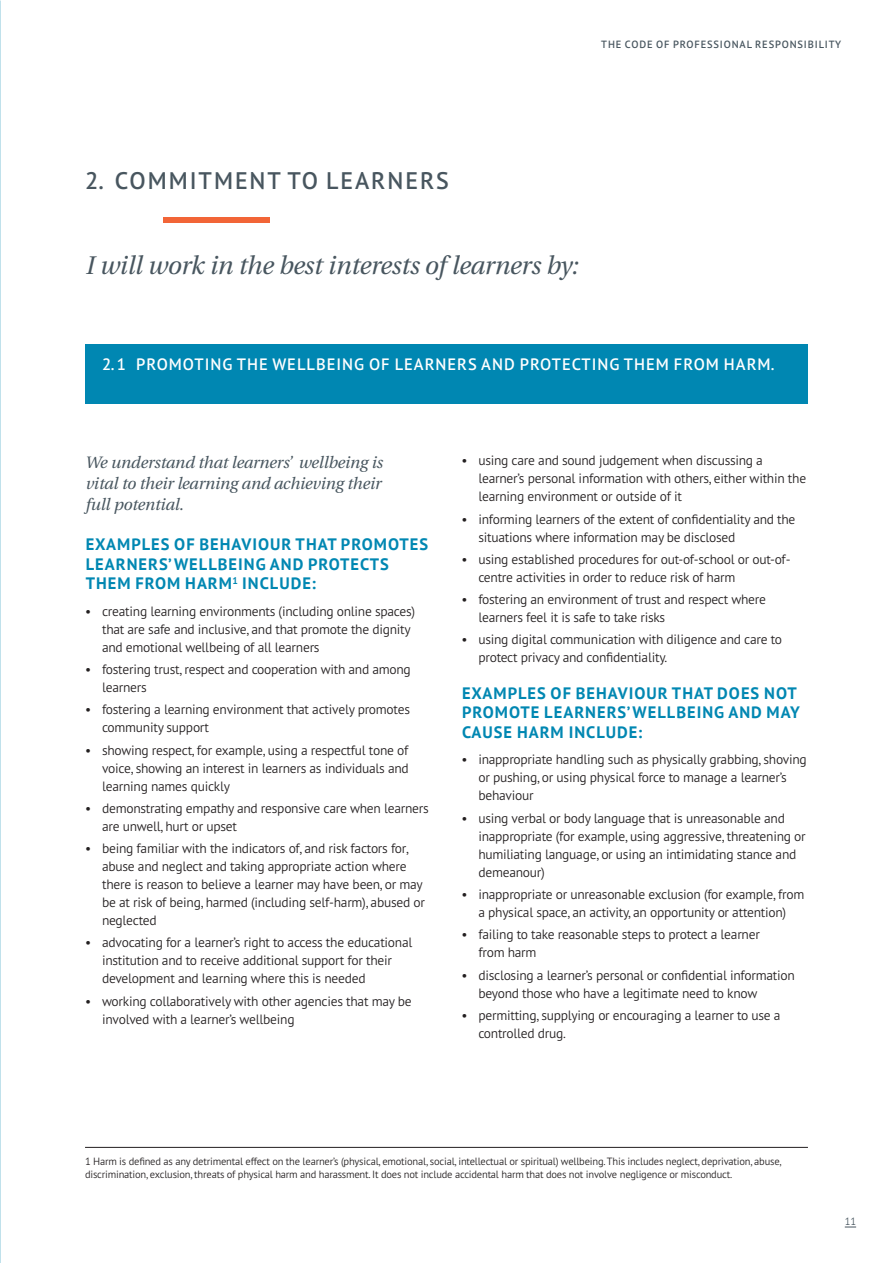
<style>
.page{position:relative;width:893px;height:1263px;background:#fff}
.page>*{position:absolute;margin:0;border:0;box-sizing:border-box;transform-origin:0 0}
.Grey_Promise{font:italic 25.5px "Utopia";letter-spacing:-.01em;color:#48565f}
.head{font:600 24px "PT Sans Pro";letter-spacing:.08em;color:#48565f}
.Sub_head{font:700 16.5px/19.5px "PT Sans";letter-spacing:.06em;color:#0087b2}
.pull_out_no_rule{font:italic 16.5px/21px "Utopia";letter-spacing:-.01em;color:#48565f;text-align:justify}
.Blue_head_panel{font:600 16.5px "PT Sans Pro";letter-spacing:.06em;color:#fff}
.Bullet_copy{font:300 13.5px/18px "PT Sans Pro";letter-spacing:-.02em;color:#231f20}
.Bullet_last{font:300 13.5px/18px "PT Sans Pro";letter-spacing:-.02em;color:#231f20}
.Footnote{font:300 10.5px/13.5px "PT Sans Pro";letter-spacing:-.02em;color:#231f20}
.t1{font:600 10.5px "PT Sans Pro";letter-spacing:.08em;color:#48565f}
.t2{font:300 10.5px "PT Sans Pro";color:#48565f}
</style>
<div class="page">
<div style="left:164px;top:217px;width:106px;height:6px;background:#f26537"></div>
<hr style="left:85px;top:1147px;width:723px;height:1px;background:#231f20">
<div style="left:85px;top:344px;width:723px;height:60px;background:#0087b2"></div>
<p class="t1" style="left:601px;top:38px;width:241px">THE CODE OF PROFESSIONAL RESPONSIBILITY</p>
<p class="head" style="left:85px;top:165px;width:365px">2. COMMITMENT TO LEARNERS</p>
<p class="Grey_Promise" style="left:85px;top:252px;width:494px">I will work in the best interests of learners by:</p>
<p class="Blue_head_panel" style="left:102px;top:354px;width:674px">2. 1 PROMOTING THE WELLBEING OF LEARNERS AND PROTECTING THEM FROM HARM.</p>
<p class="pull_out_no_rule" style="left:85px;top:452px;width:299px">We understand that learners’ wellbeing is vital to their learning and achieving their full potential.</p>
<p class="Sub_head" style="left:86px;top:534px;width:344px">EXAMPLES OF BEHAVIOUR THAT PROMOTES<br>LEARNERS’ WELLBEING AND PROTECTS<br>THEM FROM HARM<sup>1</sup> INCLUDE:</p>
<p class="Bullet_copy" style="left:102px;top:602px;width:315px;text-indent:-17px">• creating learning environments (including online spaces) that are safe and inclusive, and that promote the dignity and emotional wellbeing of all learners</p>
<p class="Bullet_copy" style="left:102px;top:660px;width:310px;text-indent:-17px">• fostering trust, respect and cooperation with and among learners</p>
<p class="Bullet_copy" style="left:102px;top:700px;width:309px;text-indent:-17px">• fostering a learning environment that actively promotes community support</p>
<p class="Bullet_copy" style="left:102px;top:740px;width:308px;text-align:justify;text-indent:-17px">• showing respect, for example, using a respectful tone of voice, showing an interest in learners as individuals and learning names quickly</p>
<p class="Bullet_copy" style="left:102px;top:799px;width:328px;text-indent:-17px">• demonstrating empathy and responsive care when learners are unwell, hurt or upset</p>
<p class="Bullet_copy" style="left:102px;top:839px;width:324px;text-indent:-17px">• being familiar with the indicators of, and risk factors for, abuse and neglect and taking appropriate action where there is reason to believe a learner may have been, or may be at risk of being, harmed (including self-harm), abused or neglected</p>
<p class="Bullet_copy" style="left:102px;top:933px;width:312px;text-indent:-17px">• advocating for a learner’s right to access the educational institution and to receive additional support for their development and learning where this is needed</p>
<p class="Bullet_copy" style="left:102px;top:991px;width:311px;text-indent:-17px">• working collaboratively with other agencies that may be involved with a learner’s wellbeing</p>
<p class="Bullet_copy" style="left:478px;top:451px;width:329px;text-indent:-17px">• using care and sound judgement when discussing a learner’s personal information with others, either within the learning environment or outside of it</p>
<p class="Bullet_copy" style="left:478px;top:509px;width:319px;text-indent:-17px">• informing learners of the extent of confidentiality and the situations where information may be disclosed</p>
<p class="Bullet_copy" style="left:478px;top:550px;width:314px;text-indent:-17px">• using established procedures for out-of-school or out-of&shy;centre activities in order to reduce risk of harm</p>
<p class="Bullet_copy" style="left:478px;top:590px;width:289px;text-indent:-17px">• fostering an environment of trust and respect where learners feel it is safe to take risks</p>
<p class="Bullet_last" style="left:478px;top:630px;width:305px;text-indent:-17px">• using digital communication with diligence and care to protect privacy and confidentiality.</p>
<p class="Sub_head" style="left:462px;top:683px;width:340px">EXAMPLES OF BEHAVIOUR THAT DOES NOT<br>PROMOTE LEARNERS’ WELLBEING AND MAY<br>CAUSE HARM INCLUDE:</p>
<p class="Bullet_copy" style="left:478px;top:750px;width:330px;text-indent:-17px">• inappropriate handling such as physically grabbing, shoving or pushing, or using physical force to manage a learner’s behaviour</p>
<p class="Bullet_copy" style="left:478px;top:808px;width:329px;text-indent:-17px">• using verbal or body language that is unreasonable and inappropriate (for example, using aggressive, threatening or humiliating language, or using an intimidating stance and demeanour)</p>
<p class="Bullet_copy" style="left:461px;top:885px;width:345px;text-align:center">• inappropriate or unreasonable exclusion (for example, from a physical space, an activity, an opportunity or attention)</p>
<p class="Bullet_copy" style="left:478px;top:925px;width:283px;text-indent:-17px">• failing to take reasonable steps to protect a learner from harm</p>
<p class="Bullet_copy" style="left:478px;top:965px;width:318px;text-indent:-17px">• disclosing a learner’s personal or confidential information beyond those who have a legitimate need to know</p>
<p class="Bullet_copy" style="left:478px;top:1005px;width:304px;text-indent:-17px">• permitting, supplying or encouraging a learner to use a controlled drug.</p>
<p class="Footnote" style="left:85px;top:1154px;width:698px">1 Harm is defined as any detrimental effect on the learner’s (physical, emotional, social, intellectual or spiritual) wellbeing. This includes neglect, deprivation, abuse, discrimination, exclusion, threats of physical harm and harassment. It does not include accidental harm that does not involve negligence or misconduct.</p>
<p class="t2" style="left:845px;top:1214px;width:13px">11</p>
</div>
